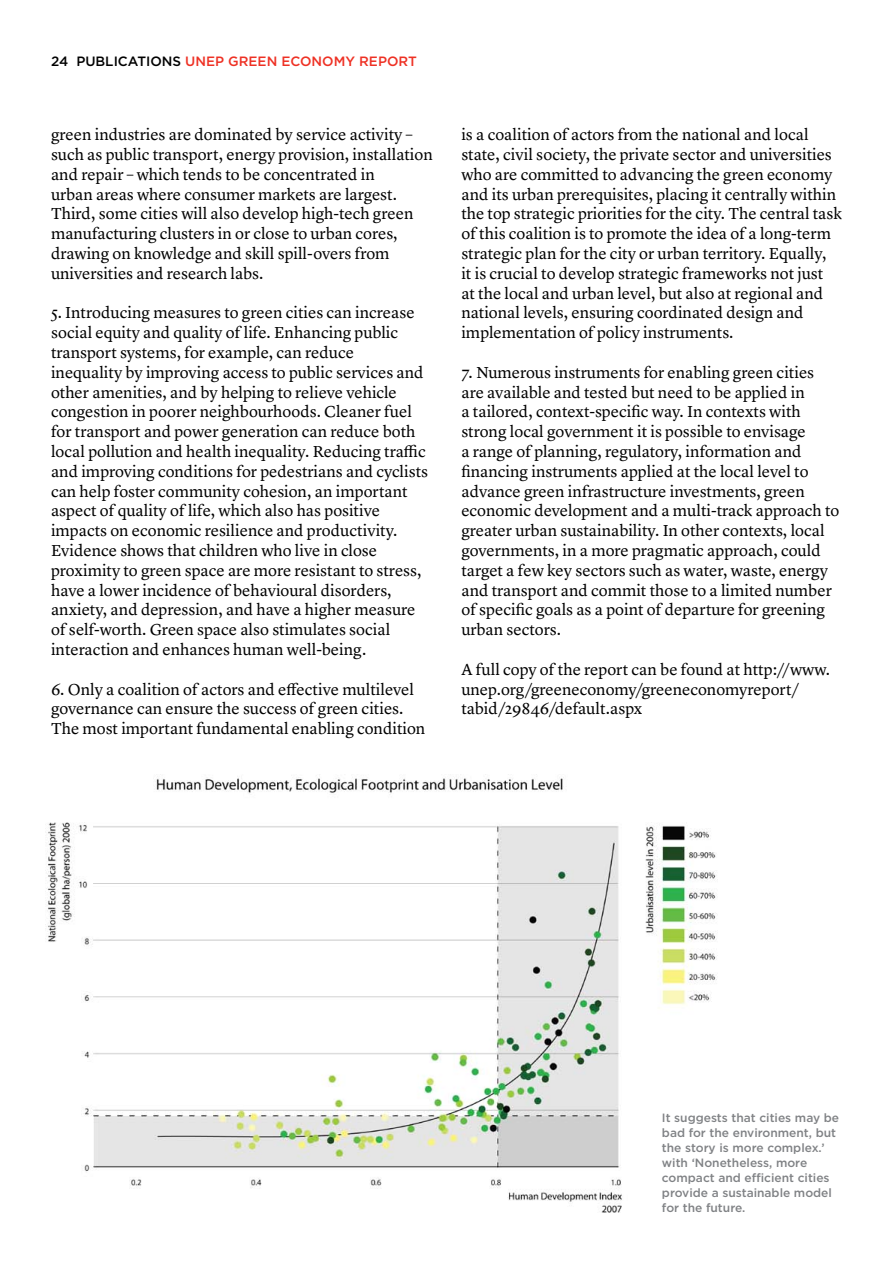
<style>
.page{position:relative;width:893px;height:1263px;background:#fff}
.page>*{position:absolute;margin:0;border:0;box-sizing:border-box;transform-origin:0 0}
.t1{font:16.5px/19.8px "Lyon Text";color:#000}
.t2{font:500 13.5px "Gotham";color:#ee3124}
.t3{font:500 12px/15px "Gotham";color:#808285}
.s1{color:#000}
</style>
<div class="page">
<img style="left:45px;top:774px;width:672px;height:439px">
<p class="t2" style="left:51px;top:52px;width:367px"><span class="s1">24 PUBLICATIONS</span> UNEP GREEN ECONOMY REPORT</p>
<p class="t1" style="left:51px;top:123px;width:383px">green industries are dominated by service activity – such as public transport, energy provision, installation and repair – which tends to be concentrated in<br>urban areas where consumer markets are largest.<br>Third, some cities will also develop high-tech green manufacturing clusters in or close to urban cores, drawing on knowledge and skill spill-overs from universities and research labs.</p>
<p class="t1" style="left:51px;top:302px;width:379px">5. Introducing measures to green cities can increase social equity and quality of life. Enhancing public transport systems, for example, can reduce inequality by improving access to public services and other amenities, and by helping to relieve vehicle congestion in poorer neighbourhoods. Cleaner fuel for transport and power generation can reduce both local pollution and health inequality. Reducing traffic and improving conditions for pedestrians and cyclists can help foster community cohesion, an important aspect of quality of life, which also has positive impacts on economic resilience and productivity.<br>Evidence shows that children who live in close proximity to green space are more resistant to stress, have a lower incidence of behavioural disorders, anxiety, and depression, and have a higher measure of self-worth. Green space also stimulates social interaction and enhances human well-being.</p>
<p class="t1" style="left:51px;top:678px;width:376px">6. Only a coalition of actors and effective multilevel governance can ensure the success of green cities.<br>The most important fundamental enabling condition</p>
<p class="t1" style="left:461px;top:123px;width:382px">is a coalition of actors from the national and local state, civil society, the private sector and universities who are committed to advancing the green economy and its urban prerequisites, placing it centrally within the top strategic priorities for the city. The central task of this coalition is to promote the idea of a long-term strategic plan for the city or urban territory. Equally,<br>it is crucial to develop strategic frameworks not just<br>at the local and urban level, but also at regional and national levels, ensuring coordinated design and implementation of policy instruments.</p>
<p class="t1" style="left:461px;top:361px;width:379px">7. Numerous instruments for enabling green cities are available and tested but need to be applied in<br>a tailored, context-specific way. In contexts with strong local government it is possible to envisage<br>a range of planning, regulatory, information and financing instruments applied at the local level to advance green infrastructure investments, green economic development and a multi-track approach to greater urban sustainability. In other contexts, local governments, in a more pragmatic approach, could target a few key sectors such as water, waste, energy and transport and commit those to a limited number of specific goals as a point of departure for greening urban sectors.</p>
<p class="t1" style="left:461px;top:658px;width:370px">A full copy of the report can be found at http://www. unep.org/greeneconomy/greeneconomyreport/ tabid/29846/default.aspx</p>
<p class="t3" style="left:662px;top:1110px;width:179px">It suggests that cities may be bad for the environment, but the story is more complex.’ with ‘Nonetheless, more compact and efficient cities provide a sustainable model for the future.</p>
</div>
